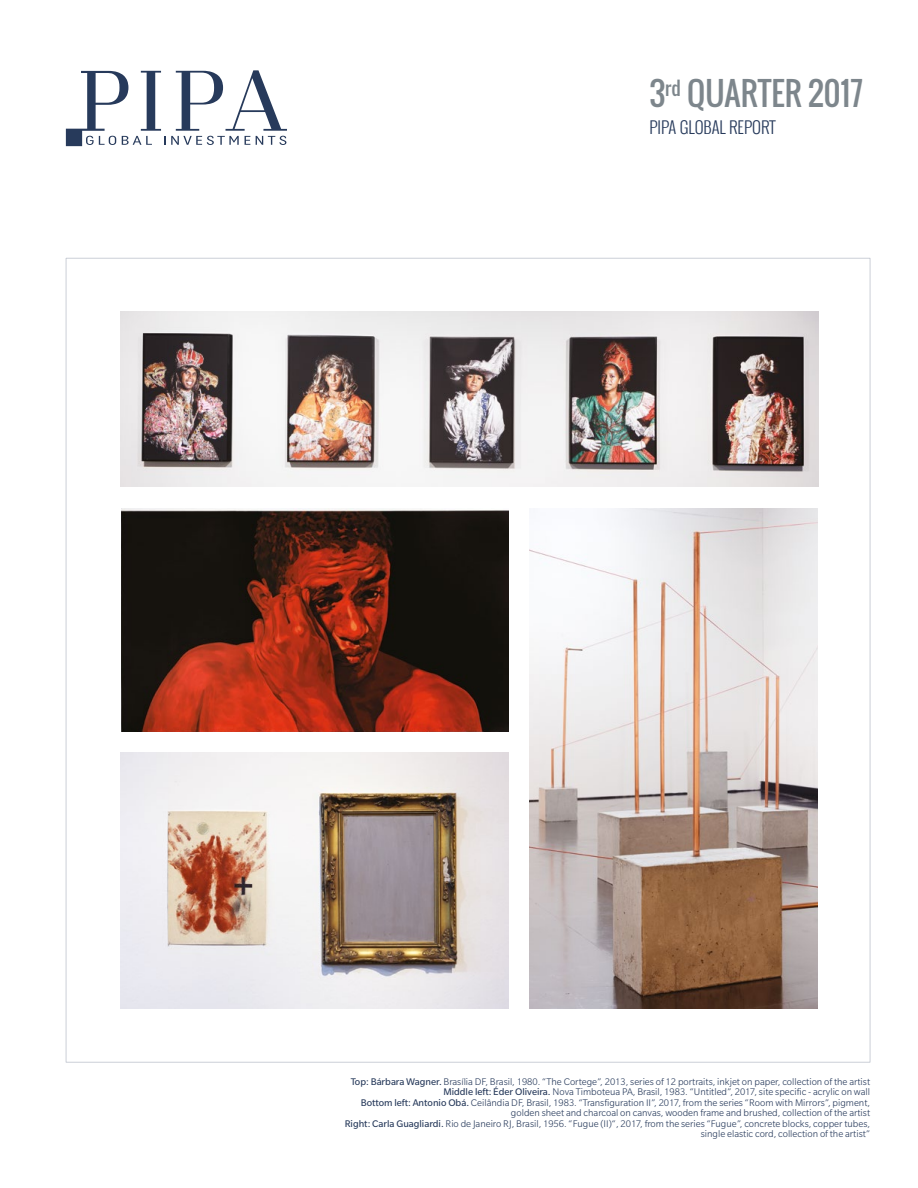
<style>
.page{position:relative;width:918px;height:1188px;background:#fff}
.page>*{position:absolute;margin:0;border:0;box-sizing:border-box;transform-origin:0 0}
.t1{font:31.5px "Oswald";color:#7d868c}
.t2{font:300 16.5px "Oswald";color:#273a5b}
.t3{font:300 10.5px/10.5px "Slate Std";color:#273a5b;text-align:right}
.s1{font-weight:400}
</style>
<div class="page">
<svg style="left:171px;top:70px;width:116px;height:75px"></svg>
<svg style="left:66px;top:71px;width:99px;height:75px"></svg>
<img style="left:121px;top:311px;width:698px;height:175px">
<img style="left:121px;top:753px;width:387px;height:256px">
<img style="left:529px;top:508px;width:289px;height:501px">
<img style="left:121px;top:508px;width:387px;height:223px">
<h1 class="t1" style="left:649px;top:70px;width:215px">3<sup>rd</sup> QUARTER 2017</h1>
<h2 class="t2" style="left:649px;top:115px;width:128px">PIPA GLOBAL REPORT</h2>
<p class="t3" style="left:345px;top:1076px;width:527px"><span class="s1">Top: Bárbara Wagner.</span> Brasília DF, Brasil, 1980. “The Cortege”, 2013, series of 12 portraits, inkjet on paper, collection of the artist <span class="s1">Middle left: Éder Oliveira.</span> Nova Timboteua PA, Brasil, 1983. “Untitled”, 2017, site specific - acrylic on wall<br><span class="s1">Bottom left: Antonio Obá.</span> Ceilândia DF, Brasil, 1983. “Transfiguration II”, 2017, from the series “Room with Mirrors”, pigment, golden sheet and charcoal on canvas, wooden frame and brushed, collection of the artist<br><span class="s1">Right: Carla Guagliardi.</span> Rio de Janeiro RJ, Brasil, 1956. “Fugue (II)“, 2017, from the series “Fugue”, concrete blocks, copper tubes, single elastic cord, collection of the artist”</p>
</div>
